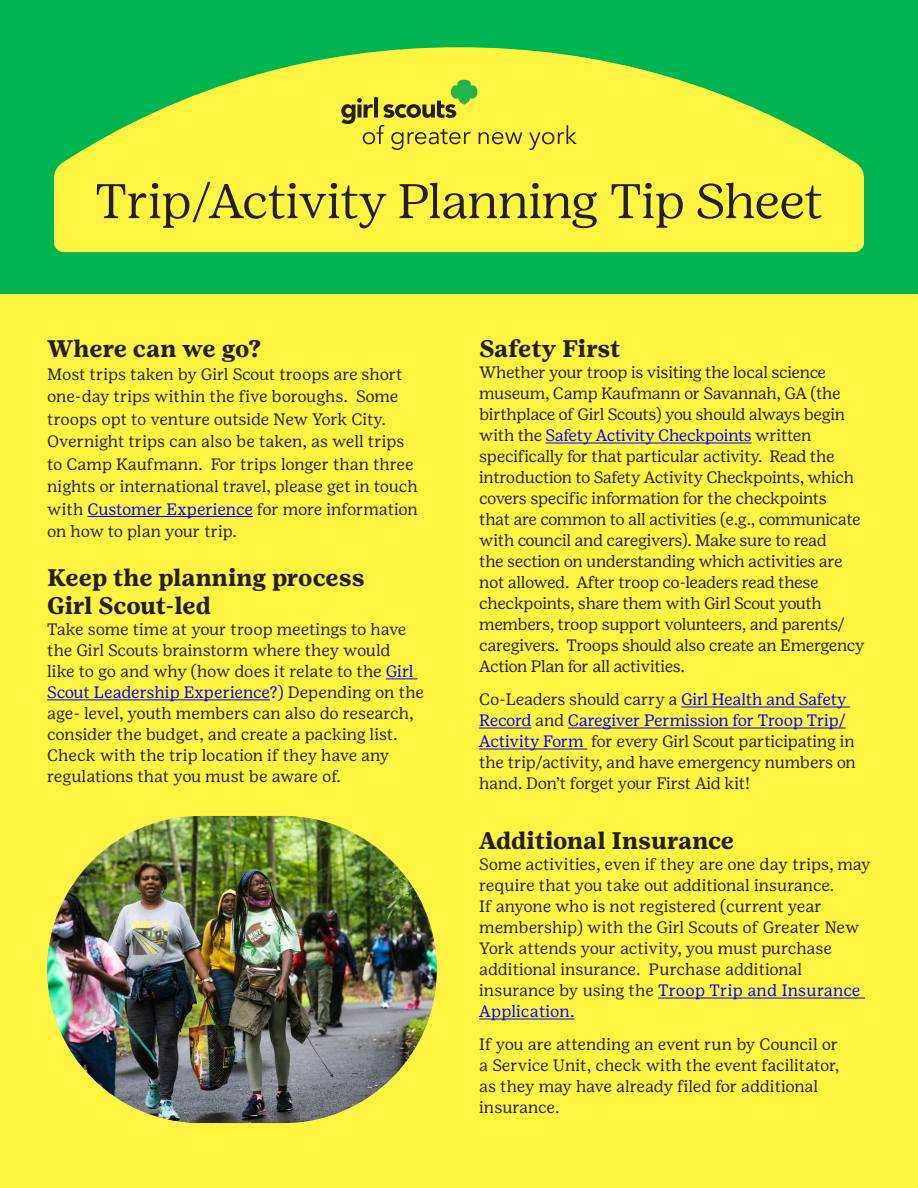
<style>
.page{position:relative;width:918px;height:1188px;background:#fff}
.page>*{position:absolute;margin:0;border:0;box-sizing:border-box;transform-origin:0 0}
.t1{font:300 48.45px "Girl Scout Display";color:#231f20;scale:1.05 1}
.t2{font:700 24px/28.5px "Girl Scout Text";color:#231f20}
.t3{font:700 24px "Girl Scout Text";letter-spacing:-.02em;color:#231f20}
.Body_Text{font:16.5px/21px "Girl Scout Text";letter-spacing:-.02em;color:#231f20}
.Body_Text-2{font:16.5px/22.5px "Girl Scout Text";color:#231f20}
.s1{color:#00f}
</style>
<div class="page">
<div style="left:0;top:127px;width:918px;height:1061px;background:#fff441"></div>
<div style="left:0;top:0;width:918px;height:294px;background:#00b451"></div>
<hr style="left:87px;top:516px;width:166px;height:1px;background:#00f">
<hr style="left:386px;top:678px;width:31px;height:1px;background:#00f">
<hr style="left:47px;top:699px;width:223px;height:1px;background:#00f">
<hr style="left:546px;top:443px;width:206px;height:1px;background:#00f">
<hr style="left:681px;top:707px;width:169px;height:1px;background:#00f">
<hr style="left:479px;top:728px;width:52px;height:1px;background:#00f">
<hr style="left:568px;top:728px;width:278px;height:1px;background:#00f">
<hr style="left:479px;top:749px;width:108px;height:1px;background:#00f">
<hr style="left:658px;top:998px;width:207px;height:1px;background:#00f">
<hr style="left:479px;top:1019px;width:96px;height:1px;background:#00f">
<svg style="left:54px;top:47px;width:810px;height:205px;fill:#fff441"></svg>
<svg style="left:341px;top:80px;width:181px;height:70px;background:#dad63c"></svg>
<svg style="left:529px;top:125px;width:48px;height:25px"></svg>
<img style="left:47px;top:816px;width:390px;height:307px;border-radius:154px">
<p class="t1" style="left:95px;top:174px;width:695px">Trip/Activity Planning Tip Sheet</p>
<p class="t2" style="left:47px;top:335px;width:216px">Where can we go?</p>
<p class="Body_Text-2" style="left:47px;top:363px;width:372px">Most trips taken by Girl Scout troops are short one-day trips within the five boroughs. Some troops opt to venture outside New York City.<br>Overnight trips can also be taken, as well trips to Camp Kaufmann. For trips longer than three nights or international travel, please get in touch with <span class="s1">Customer Experience</span> for more information on how to plan your trip.</p>
<p class="t2" style="left:47px;top:563px;width:319px">Keep the planning process<br>Girl Scout-led</p>
<p class="Body_Text" style="left:47px;top:619px;width:378px">Take some time at your troop meetings to have the Girl Scouts brainstorm where they would<br>like to go and why (how does it relate to the <span class="s1">Girl Scout Leadership Experience?)</span> Depending on the age- level, youth members can also do research, consider the budget, and create a packing list.<br>Check with the trip location if they have any regulations that you must be aware of.</p>
<p class="t3" style="left:479px;top:335px;width:143px">Safety First</p>
<p class="Body_Text" style="left:479px;top:362px;width:387px">Whether your troop is visiting the local science museum, Camp Kaufmann or Savannah, GA (the birthplace of Girl Scouts) you should always begin with the <span class="s1">Safety Activity Checkpoints</span> written specifically for that particular activity. Read the introduction to Safety Activity Checkpoints, which covers specific information for the checkpoints<br>that are common to all activities (e.g., communicate with council and caregivers). Make sure to read<br>the section on understanding which activities are not allowed. After troop co-leaders read these checkpoints, share them with Girl Scout youth members, troop support volunteers, and parents/ caregivers. Troops should also create an Emergency Action Plan for all activities.</p>
<p class="Body_Text" style="left:479px;top:689px;width:378px">Co-Leaders should carry a <span class="s1">Girl Health and Safety Record</span> and <span class="s1">Caregiver Permission for Troop Trip/ Activity Form</span> for every Girl Scout participating in the trip/activity, and have emergency numbers on hand. Don’t forget your First Aid kit!</p>
<p class="t2" style="left:479px;top:827px;width:256px">Additional Insurance</p>
<p class="Body_Text" style="left:479px;top:854px;width:393px">Some activities, even if they are one day trips, may require that you take out additional insurance.<br>If anyone who is not registered (current year membership) with the Girl Scouts of Greater New York attends your activity, you must purchase additional insurance. Purchase additional insurance by using the <span class="s1">Troop Trip and Insurance Application.</span></p>
<p class="Body_Text" style="left:479px;top:1034px;width:362px">If you are attending an event run by Council or a Service Unit, check with the event facilitator, as they may have already filed for additional insurance.</p>
</div>
